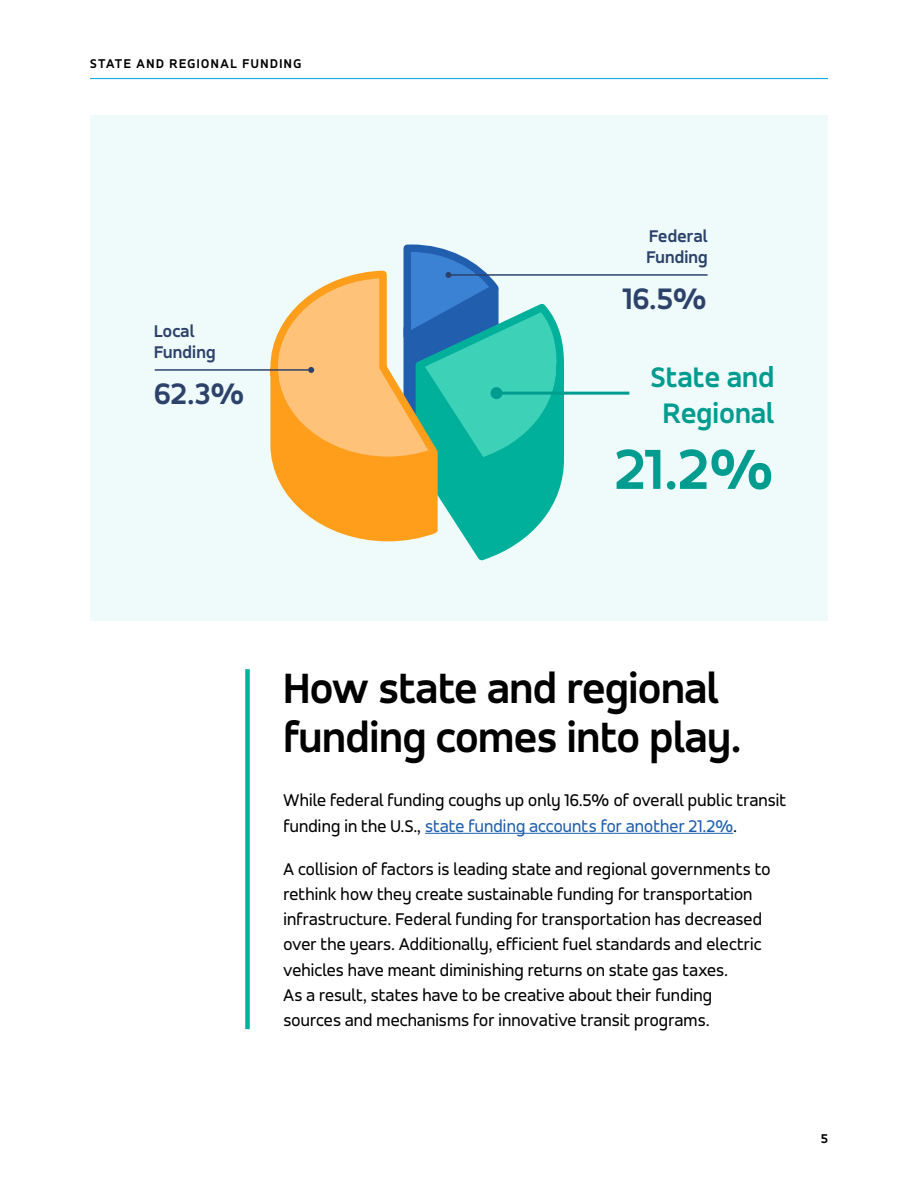
<style>
.page{position:relative;width:918px;height:1188px;background:#fff}
.page>*{position:absolute;margin:0;border:0;box-sizing:border-box;transform-origin:0 0}
.t1{font:700 60px "Accord";color:#009c90}
.t2{font:700 45px/49.5px "Accord";letter-spacing:-.005em;color:#000}
.t3{font:700 31.5px "Accord";color:#2c426b}
.t4{font:700 30px/36px "Accord";letter-spacing:.01em;color:#009c90;text-align:center}
.t5{font:18px/25.2px "Accord";letter-spacing:.01em;color:#000}
.t6{font:700 18px/21.6px "Accord";letter-spacing:.01em;color:#2c426b}
.t7{font:700 13.5px "Accord";letter-spacing:.115em;color:#000}
.s1{color:#205fad}
</style>
<div class="page">
<hr style="left:90px;top:78px;width:738px;height:1px;background:#00a8e2">
<hr style="left:425px;top:833px;width:308px;height:1px;background:#205fad">
<div style="left:90px;top:116px;width:738px;height:505px;background:#effbfa"></div>
<hr style="left:155px;top:369px;width:156px;height:2px;background:#2c426b">
<hr style="left:497px;top:392px;width:132px;height:3px;background:#009c90">
<hr style="left:448px;top:274px;width:260px;height:2px;background:#2c426b">
<svg style="left:267px;top:244px;width:301px;height:317px"></svg>
<div style="left:245px;top:669px;width:5px;height:360px;background:#00b09b"></div>
<p class="t7" style="left:90px;top:55px;width:213px">STATE AND REGIONAL FUNDING</p>
<p class="t6" style="left:154px;top:320px;width:63px">Local<br>Funding</p>
<h3 class="t3" style="left:154px;top:375px;width:92px">62.3%</h3>
<p class="t6" style="left:646px;top:225px;width:63px">Federal<br>Funding</p>
<h3 class="t3" style="left:623px;top:280px;width:85px">16.5%</h3>
<h3 class="t4" style="left:651px;top:359px;width:125px">State and<br>Regional</h3>
<h1 class="t1" style="left:616px;top:434px;width:160px">21.2%</h1>
<h2 class="t2" style="left:284px;top:663px;width:460px">How state and regional funding comes into play.</h2>
<p class="t5" style="left:284px;top:788px;width:504px">While federal funding coughs up only 16.5% of overall public transit funding in the U.S., <span class="s1">state funding accounts for another 21.2%</span>.</p>
<p class="t5" style="left:284px;top:856px;width:488px">A collision of factors is leading state and regional governments to rethink how they create sustainable funding for transportation infrastructure. Federal funding for transportation has decreased over the years. Additionally, efficient fuel standards and electric vehicles have meant diminishing returns on state gas taxes.<br>As a result, states have to be creative about their funding sources and mechanisms for innovative transit programs.</p>
<p class="t7" style="left:821px;top:1130px;width:8px">5</p>
</div>
